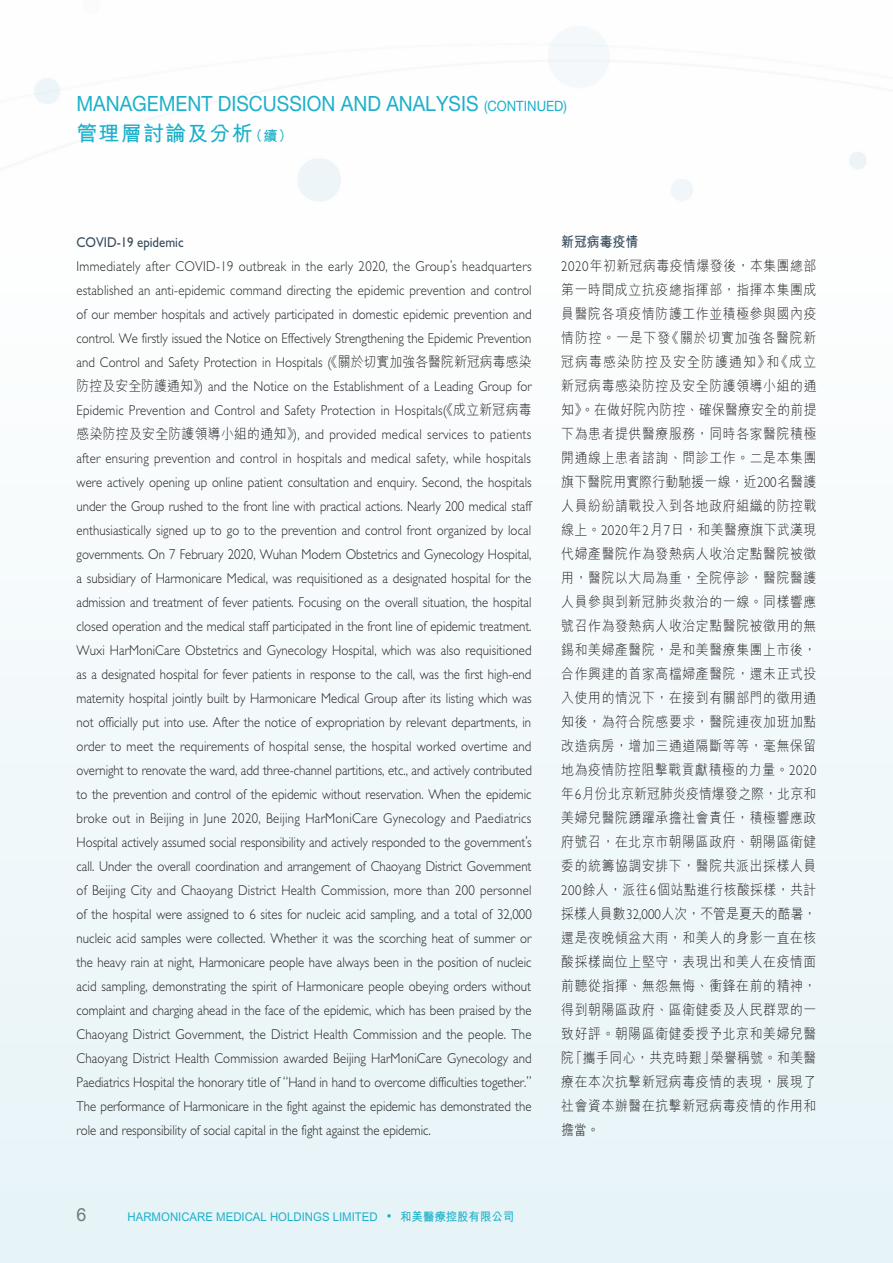
<style>
.page{position:relative;width:893px;height:1263px;background:#fff}
.page>*{position:absolute;margin:0;border:0;box-sizing:border-box;transform-origin:0 0}
.t1{font:21px "Helvetica Neue LT Std";color:#1cb0ca;scale:.92 1}
.t2{font:700 21px "M Hei HK";letter-spacing:.055em;color:#1cb0ca}
.t3{font:18px "Arial";color:#76787b}
.t4{font:300 14.25px/24px "Gill Sans Std";color:#231f20;text-align:justify;scale:.9 1}
.t5{font:300 14.25px/24px "M Hei HK";letter-spacing:.05em;color:#231f20;scale:.9 1}
.t6{font:14.25px "Gill Sans Std";color:#374c5c;scale:.9 1}
.t7{font:14.25px "Helvetica Neue LT Std";color:#1cb0ca;scale:.92 1}
.t8{font:700 12px "M Hei HK";color:#1cb0ca;scale:.95 1}
.s1{font-size:14.25px}
.s2{font-family:"M Hei HK"}
.s3{font-weight:700;color:#374c5c}
.s4{font-family:"Gill Sans Std"}
</style>
<div class="page">
<div style="left:0;top:0;width:893px;height:1263px;background:linear-gradient(to right,#f4fafb,#f4fafb)"></div>
<svg style="left:387px;top:1214px;width:4px;height:3px"></svg>
<h1 class="t1" style="left:76px;top:91px;width:467px">MANAGEMENT DISCUSSION AND ANALYSIS <span class="s1">(CONTINUED</span></h1>
<p class="t7" style="left:563px;top:97px;width:5px">)</p>
<h1 class="t2" style="left:76px;top:118px;width:218px">管理層討論及分析<span class="s1">（續）</span></h1>
<p class="t6" style="left:77px;top:234px;width:121px">COVID-19 epidemic</p>
<p class="t4" style="left:77px;top:254px;width:508px">Immediately after COVID-19 outbreak in the early 2020, the Group’s headquarters established an anti-epidemic command directing the epidemic prevention and control of our member hospitals and actively participated in domestic epidemic prevention and control. We firstly issued the Notice on Effectively Strengthening the Epidemic Prevention and Control and Safety Protection in Hospitals (<span class="s2">《關於切實加強各醫院新冠病毒感染防控及安全防護通知》</span>) and the Notice on the Establishment of a Leading Group for Epidemic Prevention and Control and Safety Protection in Hospitals(<span class="s2">《成立新冠病毒感染防控及安全防護領導小組的通知》</span>), and provided medical services to patients after ensuring prevention and control in hospitals and medical safety, while hospitals were actively opening up online patient consultation and enquiry. Second, the hospitals under the Group rushed to the front line with practical actions. Nearly 200 medical staff enthusiastically signed up to go to the prevention and control front organized by local governments. On 7 February 2020, Wuhan Modern Obstetrics and Gynecology Hospital, a subsidiary of Harmonicare Medical, was requisitioned as a designated hospital for the admission and treatment of fever patients. Focusing on the overall situation, the hospital closed operation and the medical staff participated in the front line of epidemic treatment.<br>Wuxi HarMoniCare Obstetrics and Gynecology Hospital, which was also requisitioned as a designated hospital for fever patients in response to the call, was the first high-end maternity hospital jointly built by Harmonicare Medical Group after its listing which was not officially put into use. After the notice of expropriation by relevant departments, in order to meet the requirements of hospital sense, the hospital worked overtime and overnight to renovate the ward, add three-channel partitions, etc., and actively contributed to the prevention and control of the epidemic without reservation. When the epidemic broke out in Beijing in June 2020, Beijing HarMoniCare Gynecology and Paediatrics Hospital actively assumed social responsibility and actively responded to the government’s call. Under the overall coordination and arrangement of Chaoyang District Government of Beijing City and Chaoyang District Health Commission, more than 200 personnel of the hospital were assigned to 6 sites for nucleic acid sampling, and a total of 32,000 nucleic acid samples were collected. Whether it was the scorching heat of summer or the heavy rain at night, Harmonicare people have always been in the position of nucleic acid sampling, demonstrating the spirit of Harmonicare people obeying orders without complaint and charging ahead in the face of the epidemic, which has been praised by the Chaoyang District Government, the District Health Commission and the people. The Chaoyang District Health Commission awarded Beijing HarMoniCare Gynecology and Paediatrics Hospital the honorary title of “Hand in hand to overcome difficulties together.” The performance of Harmonicare in the fight against the epidemic has demonstrated the role and responsibility of social capital in the fight against the epidemic.</p>
<p class="t3" style="left:77px;top:1203px;width:12px">6</p>
<p class="t8" style="left:128px;top:1207px;width:265px">HARMONICARE MEDICAL HOLDINGS LIMITED</p>
<p class="t8" style="left:400px;top:1207px;width:121px">和美醫療控股有限公司</p>
<p class="t5" style="left:561px;top:229px;width:285px"><span class="s3">新冠病毒疫情<br></span><span class="s4">2020</span>年初新冠病毒疫情爆發後，本集團總部第一時間成立抗疫總指揮部，指揮本集團成員醫院各項疫情防護工作並積極參與國內疫情防控。一是下發《關於切實加強各醫院新冠病毒感染防控及安全防護通知》和《成立新冠病毒感染防控及安全防護領導小組的通知》。在做好院內防控、確保醫療安全的前提下為患者提供醫療服務，同時各家醫院積極開通線上患者諮詢、問診工作。二是本集團旗下醫院用實際行動馳援一線，近<span class="s4">200</span>名醫護人員紛紛請戰投入到各地政府組織的防控戰線上。<span class="s4">2020</span>年<span class="s4">2</span>月<span class="s4">7</span>日，和美醫療旗下武漢現代婦產醫院作為發熱病人收治定點醫院被徵用，醫院以大局為重，全院停診，醫院醫護人員參與到新冠肺炎救治的一線。同樣響應號召作為發熱病人收治定點醫院被徵用的無錫和美婦產醫院，是和美醫療集團上市後，合作興建的首家高檔婦產醫院，還未正式投入使用的情況下，在接到有關部門的徵用通知後，為符合院感要求，醫院連夜加班加點改造病房，增加三通道隔斷等等，毫無保留地為疫情防控阻擊戰貢獻積極的力量。<span class="s4">2020</span>年<span class="s4">6</span>月份北京新冠肺炎疫情爆發之際，北京和美婦兒醫院踴躍承擔社會責任，積極響應政府號召，在北京市朝陽區政府、朝陽區衛健委的統籌協調安排下，醫院共派出採樣人員<br><span class="s4">200</span>餘人，派往<span class="s4">6</span>個站點進行核酸採樣，共計採樣人員數<span class="s4">32,000</span>人次，不管是夏天的酷暑，還是夜晚傾盆大雨，和美人的身影一直在核酸採樣崗位上堅守，表現出和美人在疫情面前聽從指揮、無怨無悔、衝鋒在前的精神，得到朝陽區政府、區衛健委及人民群眾的一致好評。朝陽區衛健委授予北京和美婦兒醫院「攜手同心，共克時艱」榮譽稱號。和美醫療在本次抗擊新冠病毒疫情的表現，展現了社會資本辦醫在抗擊新冠病毒疫情的作用和擔當。</p>
</div>
